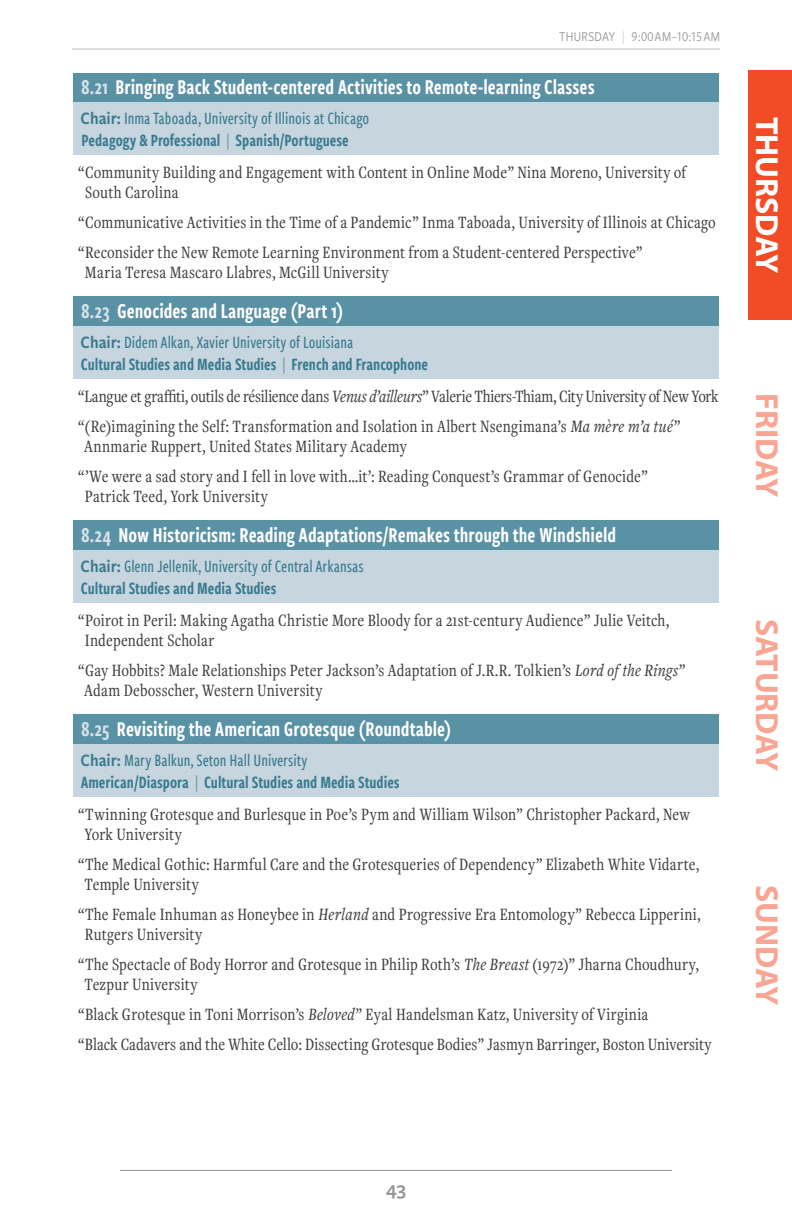
<style>
.page{position:relative;width:792px;height:1224px;background:#fff}
.page>*{position:absolute;margin:0;border:0;box-sizing:border-box;transform-origin:0 0}
.t1{font:700 32px "Myriad Pro";color:#f9a593}
.t2{font:700 32px "Myriad Pro";color:#fff}
.Scedule_-_Session{font:22px "Freight Sans Cmp Pro Semi";color:#fff}
.t3{font:600 20px "Freight Sans Pro";color:#939598}
.Schedule_-_Body{font:18px/20px "Freight Text Cmp Pro";letter-spacing:.01em;color:#3e3e3f}
.Schedule_-_Chair_Loc{font:500 18px "Freight Sans Cmp Pro";color:#397b90}
.Schedule_-_Chair_Loc-2{font:18px "Freight Sans Cmp Pro Semi";color:#397b90}
.Schedule_-_Body-2{font:18px "Freight Text Cmp Pro";letter-spacing:-.015em;color:#3e3e3f}
.Running_Head{font:14px "Freight Sans Cnd Pro";letter-spacing:.02em;color:#939598}
.s1{font-family:"Freight Sans Cmp Pro";font-weight:300;color:#bcbdc0}
.s2{color:#d7e1e7}
.s3{font-family:"Freight Sans Cnd Pro Semi";font-weight:400}
.s4{font-family:"Freight Sans Cmp Pro";font-weight:300}
.s5{font-style:italic}
</style>
<div class="page">
<hr style="left:120px;top:1170px;width:552px;height:1px;background:#939598">
<div style="left:748px;top:70px;width:44px;height:250px;background:#f24c27"></div>
<hr style="left:72px;top:49px;width:648px;height:1px;background:#bcbdc0">
<div style="left:73px;top:73px;width:646px;height:31px;background:#5991a5"></div>
<div style="left:73px;top:102px;width:646px;height:30px;background:#c7d5de"></div>
<div style="left:73px;top:124px;width:646px;height:30px;background:#c7d5de"></div>
<div style="left:73px;top:296px;width:646px;height:32px;background:#5991a5"></div>
<div style="left:73px;top:326px;width:646px;height:30px;background:#c7d5de"></div>
<div style="left:73px;top:348px;width:646px;height:30px;background:#c7d5de"></div>
<div style="left:73px;top:520px;width:646px;height:32px;background:#5991a5"></div>
<div style="left:73px;top:550px;width:646px;height:30px;background:#c7d5de"></div>
<div style="left:73px;top:572px;width:646px;height:30px;background:#c7d5de"></div>
<div style="left:73px;top:714px;width:646px;height:32px;background:#5991a5"></div>
<div style="left:73px;top:744px;width:646px;height:30px;background:#c7d5de"></div>
<div style="left:73px;top:766px;width:646px;height:30px;background:#c7d5de"></div>
<p class="Running_Head" style="left:559px;top:27px;width:162px">THURSDAY <span class="s1">|</span> 9:00 AM–10:15 AM</p>
<p class="Scedule_-_Session" style="left:81px;top:72px;width:515px"><span class="s2">8.21</span> Bringing Back Student-centered Activities to Remote-learning Classes</p>
<p class="Schedule_-_Chair_Loc" style="left:81px;top:106px;width:290px"><span class="s3">Chair:</span> Inma Taboada, University of Illinois at Chicago</p>
<p class="Schedule_-_Chair_Loc-2" style="left:81px;top:128px;width:269px">Pedagogy &amp; Professional <span class="s4">|</span> Spanish/Portuguese</p>
<p class="Schedule_-_Body" style="left:85px;top:162px;width:603px;text-indent:-7px">“Community Building and Engagement with Content in Online Mode” Nina Moreno, University of<br>South Carolina</p>
<p class="Schedule_-_Body" style="left:78px;top:212px;width:639px">“Communicative Activities in the Time of a Pandemic” Inma Taboada, University of Illinois at Chicago</p>
<p class="Schedule_-_Body" style="left:85px;top:242px;width:559px;text-indent:-7px">“Reconsider the New Remote Learning Environment from a Student-centered Perspective”<br>Maria Teresa Mascaro Llabres, McGill University</p>
<p class="Scedule_-_Session" style="left:81px;top:296px;width:263px"><span class="s2">8.23</span> Genocides and Language (Part 1)</p>
<p class="Schedule_-_Chair_Loc" style="left:81px;top:330px;width:275px"><span class="s3">Chair:</span> Didem Alkan, Xavier University of Louisiana</p>
<p class="Schedule_-_Chair_Loc-2" style="left:81px;top:352px;width:349px">Cultural Studies and Media Studies <span class="s4">|</span> French and Francophone</p>
<p class="Schedule_-_Body-2" style="left:78px;top:385px;width:642px">“Langue et graffiti, outils de résilience dans <span class="s5">Venus d’ailleurs</span>” Valerie Thiers-Thiam, City University of New York</p>
<p class="Schedule_-_Body" style="left:84px;top:416px;width:598px;text-indent:-6px">“(Re)imagining the Self: Transformation and Isolation in Albert Nsengimana’s <span class="s5">Ma mère m’a tué</span>”<br>Annmarie Ruppert, United States Military Academy</p>
<p class="Schedule_-_Body" style="left:85px;top:466px;width:564px;text-indent:-7px">“’We were a sad story and I fell in love with…it’: Reading Conquest’s Grammar of Genocide”<br>Patrick Teed, York University</p>
<p class="Scedule_-_Session" style="left:81px;top:520px;width:537px"><span class="s2">8.24</span> Now Historicism: Reading Adaptations/Remakes through the Windshield</p>
<p class="Schedule_-_Chair_Loc" style="left:81px;top:554px;width:285px"><span class="s3">Chair:</span> Glenn Jellenik, University of Central Arkansas</p>
<p class="Schedule_-_Chair_Loc-2" style="left:81px;top:576px;width:197px">Cultural Studies and Media Studies</p>
<p class="Schedule_-_Body" style="left:85px;top:610px;width:586px;text-indent:-7px">“Poirot in Peril: Making Agatha Christie More Bloody for a 21st-century Audience” Julie Veitch,<br>Independent Scholar</p>
<p class="Schedule_-_Body" style="left:84px;top:660px;width:603px;text-indent:-6px">“Gay Hobbits? Male Relationships Peter Jackson’s Adaptation of J.R.R. Tolkien’s <span class="s5">Lord of the Rings</span>”<br>Adam Debosscher, Western University</p>
<p class="Scedule_-_Session" style="left:81px;top:714px;width:371px"><span class="s2">8.25</span> Revisiting the American Grotesque (Roundtable)</p>
<p class="Schedule_-_Chair_Loc" style="left:81px;top:748px;width:228px"><span class="s3">Chair:</span> Mary Balkun, Seton Hall University</p>
<p class="Schedule_-_Chair_Loc-2" style="left:81px;top:770px;width:321px">American/Diaspora <span class="s4">|</span> Cultural Studies and Media Studies</p>
<p class="Schedule_-_Body" style="left:84px;top:804px;width:607px;text-indent:-6px">“Twinning Grotesque and Burlesque in Poe’s Pym and William Wilson” Christopher Packard, New<br>York University</p>
<p class="Schedule_-_Body" style="left:85px;top:854px;width:616px;text-indent:-6px">“The Medical Gothic: Harmful Care and the Grotesqueries of Dependency” Elizabeth White Vidarte,<br>Temple University</p>
<p class="Schedule_-_Body" style="left:85px;top:904px;width:617px;text-indent:-7px">“The Female Inhuman as Honeybee in <span class="s5">Herland</span> and Progressive Era Entomology” Rebecca Lipperini,<br>Rutgers University</p>
<p class="Schedule_-_Body" style="left:85px;top:954px;width:616px;text-indent:-6px">“The Spectacle of Body Horror and Grotesque in Philip Roth’s <span class="s5">The Breast</span> (1972)” Jharna Choudhury,<br>Tezpur University</p>
<p class="Schedule_-_Body" style="left:78px;top:1004px;width:572px">“Black Grotesque in Toni Morrison’s <span class="s5">Beloved</span>” Eyal Handelsman Katz, University of Virginia</p>
<p class="Schedule_-_Body" style="left:78px;top:1034px;width:635px">“Black Cadavers and the White Cello: Dissecting Grotesque Bodies” Jasmyn Barringer, Boston University</p>
<h1 class="t2" style="left:788px;top:117px;width:158px;rotate:90deg">THURSDAY</h1>
<h1 class="t1" style="left:788px;top:393px;width:105px;rotate:90deg">FRIDAY</h1>
<h1 class="t1" style="left:788px;top:619px;width:154px;rotate:90deg">SATURDAY</h1>
<h1 class="t1" style="left:788px;top:885px;width:122px;rotate:90deg">SUNDAY</h1>
<p class="t3" style="left:386px;top:1175px;width:22px">43</p>
</div>
